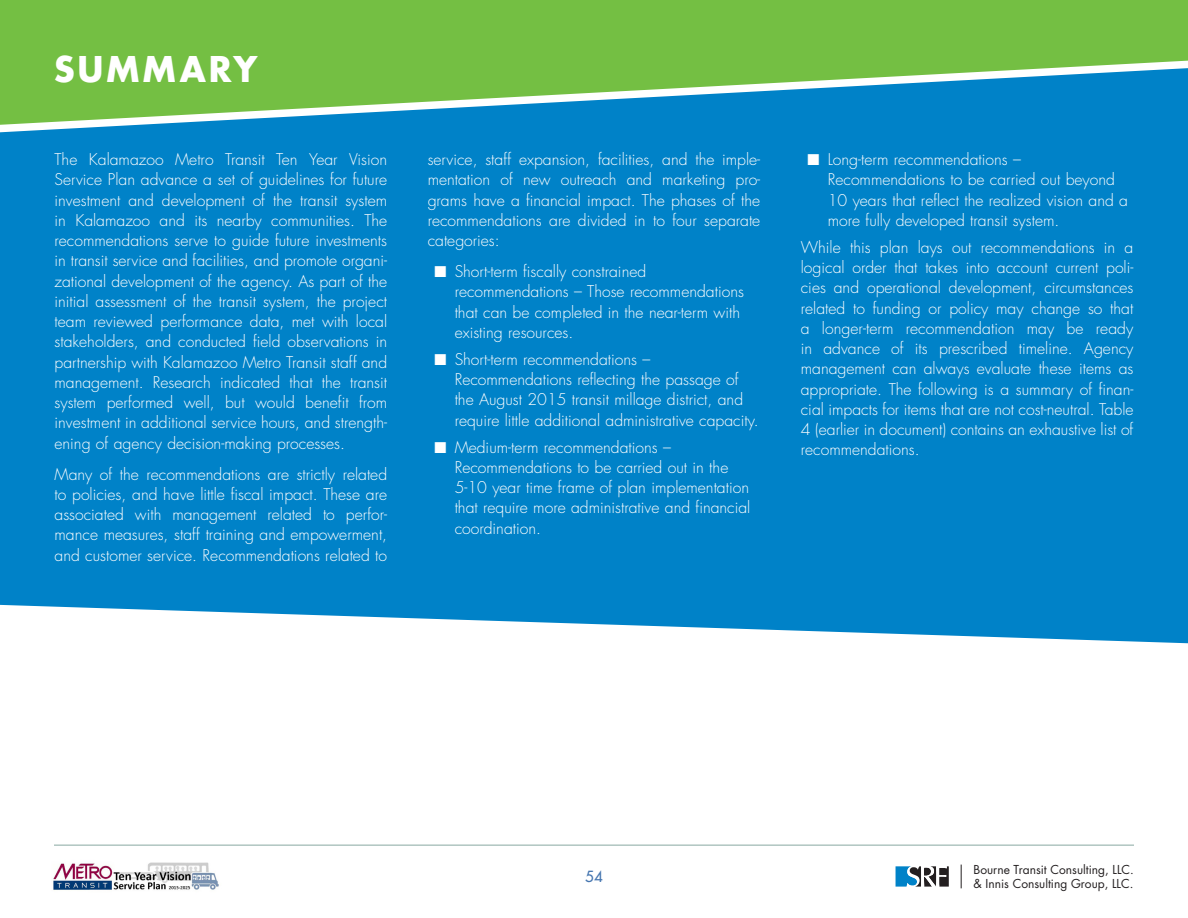
<style>
.page{position:relative;width:1188px;height:918px;background:#fff}
.page>*{position:absolute;margin:0;border:0;box-sizing:border-box;transform-origin:0 0}
.Heading_1{font:700 34.5px "Futura";letter-spacing:.09em;color:#fff}
.Body{font:300 15.75px/20.2px "Futura";color:#fff;text-align:justify}
.t1{font:15px "Futura";color:#4676b0}
.t2{font:12px/14.4px "Futura";color:#231f20}
</style>
<div class="page">
<hr style="left:54px;top:845px;width:1080px;height:1px;background:#89a8a2">
<img style="left:53px;top:862px;width:166px;height:28px">
<svg style="left:896px;top:866px;width:53px;height:21px"></svg>
<svg style="left:961px;top:865px;width:1px;height:23px"></svg>
<div style="left:0;top:138px;width:1188px;height:505px;background:#0082c8"></div>
<svg style="left:0;top:0;width:1188px;height:138px;background:#5bb171"></svg>
<p class="Heading_1" style="left:54px;top:45px;width:205px">SUMMARY</p>
<p class="Body" style="left:55px;top:149px;width:334px">The Kalamazoo Metro Transit Ten Year Vision Service Plan advance a set of guidelines for future investment and development of the transit system in Kalamazoo and its nearby communities. The recommendations serve to guide future investments in transit service and facilities, and promote organi&shy;zational development of the agency. As part of the initial assessment of the transit system, the project team reviewed performance data, met with local stakeholders, and conducted field observations in partnership with Kalamazoo Metro Transit staff and management. Research indicated that the transit system performed well, but would benefit from investment in additional service hours, and strength&shy;ening of agency decision-making processes.</p>
<p class="Body" style="left:55px;top:464px;width:334px">Many of the recommendations are strictly related to policies, and have little fiscal impact. These are associated with management related to perfor&shy;mance measures, staff training and empowerment, and customer service. Recommendations related to</p>
<p class="Body" style="left:428px;top:149px;width:334px">service, staff expansion, facilities, and the imple&shy;mentation of new outreach and marketing pro&shy;grams have a financial impact. The phases of the recommendations are divided in to four separate categories:</p>
<p class="Body" style="left:455px;top:261px;width:291px;text-align:left;text-indent:-20px">■ Short-term fiscally constrained recommendations – Those recommendations that can be completed in the near-term with existing resources.</p>
<p class="Body" style="left:455px;top:349px;width:305px;text-align:left;text-indent:-20px">■ Short-term recommendations – Recommendations reflecting the passage of the August 2015 transit millage district, and require little additional administrative capacity.</p>
<p class="Body" style="left:455px;top:437px;width:297px;text-align:left;text-indent:-20px">■ Medium-term recommendations – Recommendations to be carried out in the 5-10 year time frame of plan implementation that require more administrative and financial coordination.</p>
<p class="Body" style="left:828px;top:149px;width:302px;text-align:left;text-indent:-20px">■ Long-term recommendations – Recommendations to be carried out beyond 10 years that reflect the realized vision and a more fully developed transit system.</p>
<p class="Body" style="left:801px;top:237px;width:334px">While this plan lays out recommendations in a logical order that takes into account current poli&shy;cies and operational development, circumstances related to funding or policy may change so that a longer-term recommendation may be ready in advance of its prescribed timeline. Agency management can always evaluate these items as appropriate. The following is a summary of finan&shy;cial impacts for items that are not cost-neutral. Table 4 (earlier in document) contains an exhaustive list of recommendations.</p>
<p class="t1" style="left:585px;top:867px;width:19px">54</p>
<p class="t2" style="left:974px;top:862px;width:162px">Bourne Transit Consulting, LLC. &amp; Innis Consulting Group, LLC.</p>
</div>
